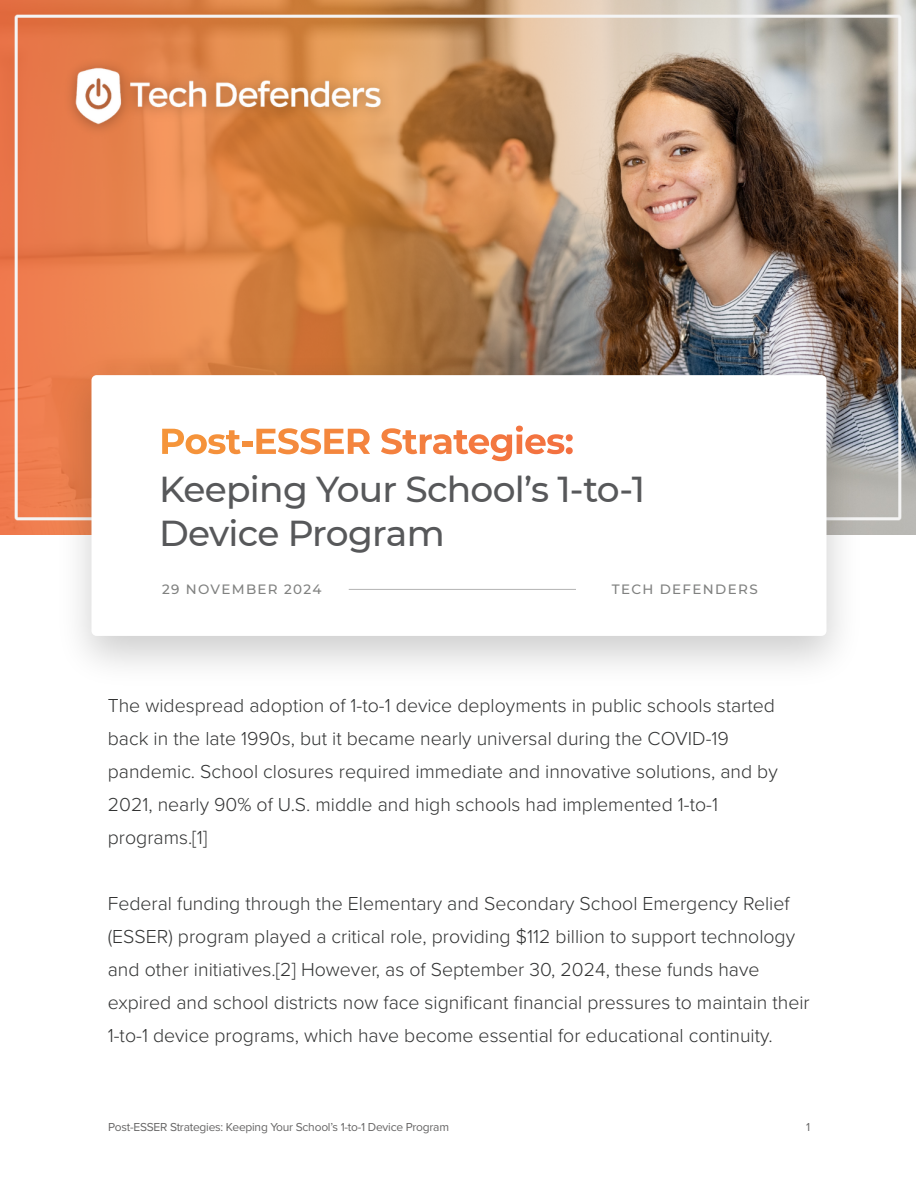
<style>
.page{position:relative;width:918px;height:1188px;background:#fff}
.page>*{position:absolute;margin:0;border:0;box-sizing:border-box;transform-origin:0 0}
.t1{font:500 36px/43.5px "Montserrat";letter-spacing:-.02em;color:#57585a}
.t2{font:300 19.5px/33px "Proxima Nova";color:#323333}
.t3{font:500 13.5px "Montserrat";letter-spacing:.1em;color:#808180}
.t4{font:12px "Proxima Nova";letter-spacing:-.02em;color:#676666}
</style>
<div class="page">
<img style="left:0;top:0;width:916px;height:535px">
<img style="left:42px;top:342px;width:834px;height:324px">
<div style="left:92px;top:375px;width:735px;height:261px;background:#fff;border-radius:5px"></div>
<hr style="left:349px;top:589px;width:227px;height:1px;background:#b3b3b3">
<svg style="left:162px;top:428px;width:208px;height:26px"></svg>
<svg style="left:381px;top:426px;width:192px;height:35px"></svg>
<h1 class="t1" style="left:159px;top:466px;width:487px">Keeping Your School’s 1-to-1<br>Device Program</h1>
<p class="t3" style="left:162px;top:580px;width:161px">29 NOVEMBER 2024</p>
<p class="t3" style="left:612px;top:580px;width:148px">TECH DEFENDERS</p>
<p class="t2" style="left:108px;top:688px;width:672px">The widespread adoption of 1-to-1 device deployments in public schools started back in the late 1990s, but it became nearly universal during the COVID-19 pandemic. School closures required immediate and innovative solutions, and by 2021, nearly 90% of U.S. middle and high schools had implemented 1-to-1 programs.[1]</p>
<p class="t2" style="left:108px;top:886px;width:704px">Federal funding through the Elementary and Secondary School Emergency Relief (ESSER) program played a critical role, providing $112 billion to support technology and other initiatives.[2] However, as of September 30, 2024, these funds have expired and school districts now face significant financial pressures to maintain their 1-to-1 device programs, which have become essential for educational continuity.</p>
<p class="t4" style="left:108px;top:1118px;width:342px">Post-ESSER Strategies: Keeping Your School’s 1-to-1 Device Program</p>
<p class="t4" style="left:806px;top:1118px;width:6px">1</p>
</div>
